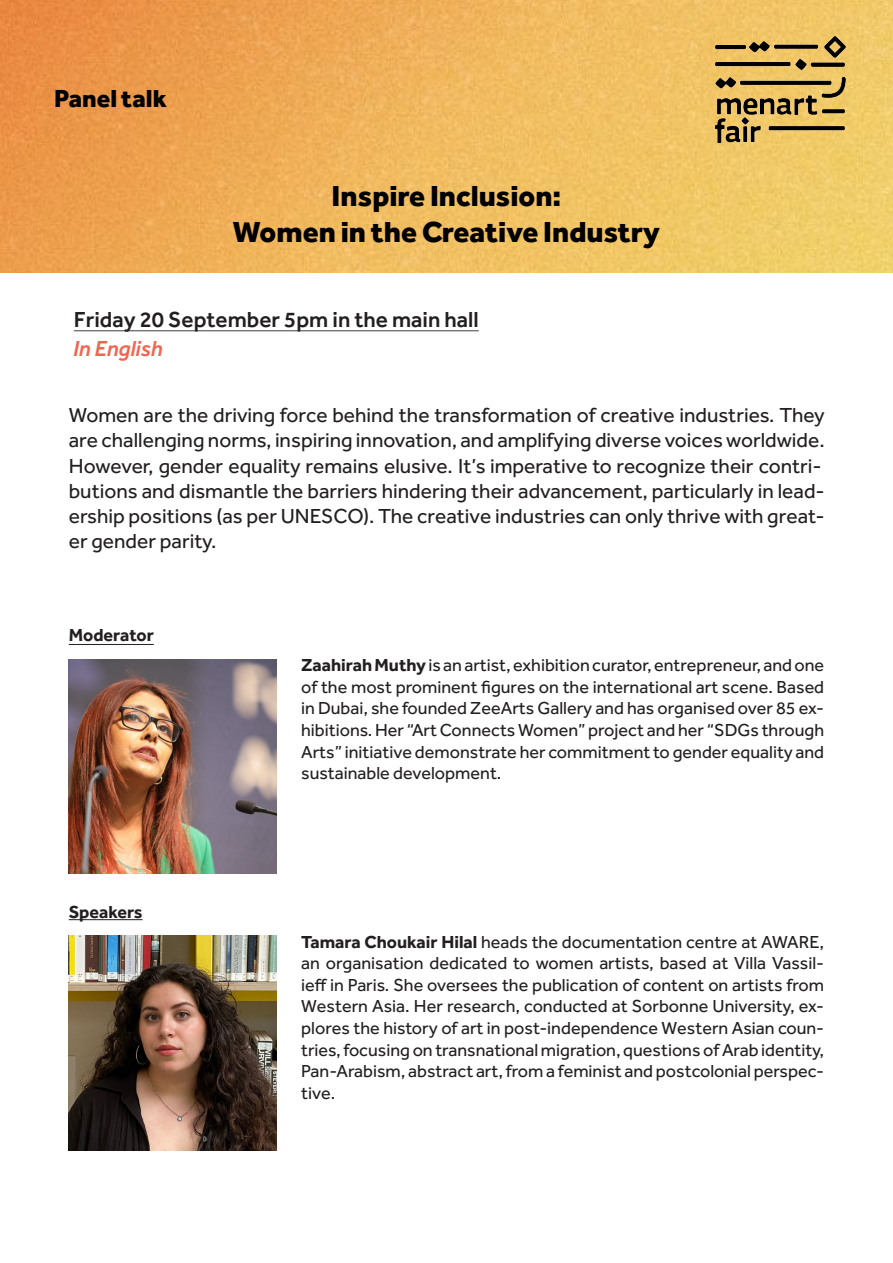
<style>
.page{position:relative;width:893px;height:1263px;background:#fff}
.page>*{position:absolute;margin:0;border:0;box-sizing:border-box;transform-origin:0 0}
.t1{font:800 30px "Effra";color:#000}
.t2{font:800 25.5px "Effra";color:#000}
.t3{font:500 22.5px/29.7px "Effra";color:#231f20}
.t4{font:21px/25.2px "Effra";color:#231f20}
.t5{font:18px/21.6px "Effra";color:#231f20;text-align:justify}
.t6{font:700 18px "Effra";color:#231f20}
.s1{font-style:italic;color:#f1654f}
.s2{font-weight:700}
</style>
<div class="page">
<img style="left:0;top:0;width:893px;height:272px">
<img style="left:715px;top:36px;width:130px;height:107px">
<img style="left:69px;top:659px;width:207px;height:215px">
<img style="left:69px;top:935px;width:207px;height:215px">
<hr style="left:69px;top:919px;width:74px;height:1px;background:#231f20">
<hr style="left:74px;top:331px;width:405px;height:1px;background:#231f20">
<hr style="left:69px;top:644px;width:85px;height:1px;background:#231f20">
<p class="t2" style="left:54px;top:83px;width:114px">Panel talk</p>
<p class="t1" style="left:332px;top:177px;width:231px">Inspire Inclusion:</p>
<p class="t1" style="left:233px;top:213px;width:429px">Women in the Creative Industry</p>
<p class="t3" style="left:73px;top:304px;width:407px">Friday 20 September 5pm in the main hall<br><span class="s1">In English</span></p>
<p class="t4" style="left:69px;top:402px;width:757px">Women are the driving force behind the transformation of creative industries. They are challenging norms, inspiring innovation, and amplifying diverse voices worldwide.<br>However, gender equality remains elusive. It’s imperative to recognize their contri&shy;butions and dismantle the barriers hindering their advancement, particularly in lead&shy;ership positions (as per UNESCO). The creative industries can only thrive with great&shy;er gender parity.</p>
<p class="t6" style="left:69px;top:624px;width:87px">Moderator</p>
<p class="t6" style="left:69px;top:901px;width:75px">Speakers</p>
<p class="t5" style="left:301px;top:654px;width:525px"><span class="s2">Zaahirah Muthy</span> is an artist, exhibition curator, entrepreneur, and one of the most prominent figures on the international art scene. Based in Dubai, she founded ZeeArts Gallery and has organised over 85 ex&shy;hibitions. Her “Art Connects Women” project and her “SDGs through Arts” initiative demonstrate her commitment to gender equality and sustainable development.</p>
<p class="t5" style="left:301px;top:930px;width:524px"><span class="s2">Tamara Choukair Hilal</span> heads the documentation centre at AWARE, an organisation dedicated to women artists, based at Villa Vassil&shy;ieff in Paris. She oversees the publication of content on artists from Western Asia. Her research, conducted at Sorbonne University, ex&shy;plores the history of art in post-independence Western Asian coun&shy;tries, focusing on transnational migration, questions of Arab identity, Pan-Arabism, abstract art, from a feminist and postcolonial perspec&shy;tive.</p>
</div>
